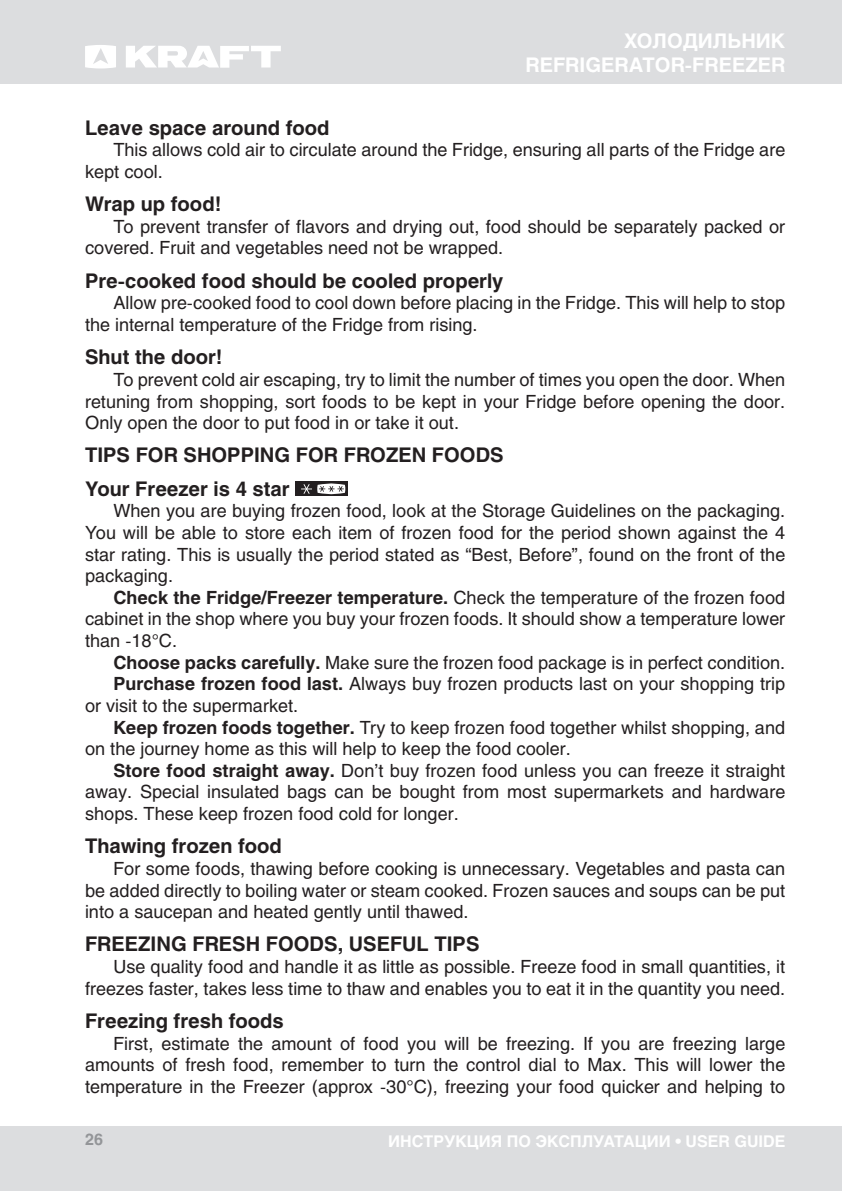
<style>
.page{position:relative;width:842px;height:1191px;background:#fff}
.page>*{position:absolute;margin:0;border:0;box-sizing:border-box;transform-origin:0 0}
.ZAG{font:700 20px "Helios C";color:#231f20}
.t1{font:700 20px/24px "Helios C";color:#fff;text-align:right}
.text_osn{font:18px/21.6px "Helios C";color:#231f20;text-align:justify}
.t2{font:700 16px "Helios C";color:#fff}
.t3{font:700 16px "Helios C";color:#939598}
.s1{font-weight:700}
</style>
<div class="page">
<div style="left:0;top:0;width:842px;height:84px;background:#dcdddf"></div>
<div style="left:0;top:1125px;width:842px;height:66px;background:#dcdddf"></div>
<svg style="left:85px;top:45px;width:31px;height:23px"></svg>
<svg style="left:126px;top:46px;width:155px;height:22px"></svg>
<div style="left:295px;top:481px;width:53px;height:15px;background:#231f20"></div>
<svg style="left:301px;top:483px;width:44px;height:11px"></svg>
<p class="t1" style="left:525px;top:29px;width:261px">ХОЛОДИЛЬНИК<br>REFRIGERATOR-FREEZER</p>
<p class="ZAG" style="left:85px;top:116px;width:246px">Leave space around food</p>
<p class="text_osn" style="left:85px;top:139px;width:702px;text-indent:28px">This allows cold air to circulate around the Fridge, ensuring all parts of the Fridge are kept cool.</p>
<p class="ZAG" style="left:85px;top:192px;width:138px">Wrap up food!</p>
<p class="text_osn" style="left:85px;top:215px;width:702px;text-indent:28px">To prevent transfer of flavors and drying out, food should be separately packed or covered. Fruit and vegetables need not be wrapped.</p>
<p class="ZAG" style="left:85px;top:269px;width:420px">Pre-cooked food should be cooled properly</p>
<p class="text_osn" style="left:85px;top:292px;width:702px;text-indent:28px">Allow pre-cooked food to cool down before placing in the Fridge. This will help to stop the internal temperature of the Fridge from rising.</p>
<p class="ZAG" style="left:85px;top:345px;width:139px">Shut the door!</p>
<p class="text_osn" style="left:85px;top:368px;width:702px;text-indent:28px">To prevent cold air escaping, try to limit the number of times you open the door. When retuning from shopping, sort foods to be kept in your Fridge before opening the door.<br>Only open the door to put food in or take it out.</p>
<p class="ZAG" style="left:85px;top:444px;width:420px">TIPS FOR SHOPPING FOR FROZEN FOODS</p>
<p class="ZAG" style="left:85px;top:477px;width:206px">Your Freezer is 4 star</p>
<p class="text_osn" style="left:85px;top:500px;width:702px;text-indent:28px">When you are buying frozen food, look at the Storage Guidelines on the packaging.<br>You will be able to store each item of frozen food for the period shown against the 4 star rating. This is usually the period stated as “Best, Before”, found on the front of the packaging.</p>
<p class="text_osn" style="left:85px;top:586px;width:702px;text-indent:28px"><span class="s1">Check the Fridge/Freezer temperature.</span> Check the temperature of the frozen food cabinet in the shop where you buy your frozen foods. It should show a temperature lower than -18°C.</p>
<p class="text_osn" style="left:113px;top:651px;width:673px"><span class="s1">Choose packs carefully.</span> Make sure the frozen food package is in perfect condition.</p>
<p class="text_osn" style="left:85px;top:673px;width:702px;text-indent:28px"><span class="s1">Purchase frozen food last.</span> Always buy frozen products last on your shopping trip or visit to the supermarket.</p>
<p class="text_osn" style="left:85px;top:716px;width:702px;text-indent:28px"><span class="s1">Keep frozen foods together.</span> Try to keep frozen food together whilst shopping, and on the journey home as this will help to keep the food cooler.</p>
<p class="text_osn" style="left:85px;top:759px;width:702px;text-indent:28px"><span class="s1">Store food straight away.</span> Don’t buy frozen food unless you can freeze it straight away. Special insulated bags can be bought from most supermarkets and hardware shops. These keep frozen food cold for longer.</p>
<p class="ZAG" style="left:85px;top:834px;width:198px">Thawing frozen food</p>
<p class="text_osn" style="left:85px;top:857px;width:702px;text-indent:28px">For some foods, thawing before cooking is unnecessary. Vegetables and pasta can be added directly to boiling water or steam cooked. Frozen sauces and soups can be put into a saucepan and heated gently until thawed.</p>
<p class="ZAG" style="left:85px;top:932px;width:396px">FREEZING FRESH FOODS, USEFUL TIPS</p>
<p class="text_osn" style="left:85px;top:955px;width:702px;text-align:right">Use quality food and handle it as little as possible. Freeze food in small quantities, it freezes faster, takes less time to thaw and enables you to eat it in the quantity you need.</p>
<p class="ZAG" style="left:85px;top:1009px;width:200px">Freezing fresh foods</p>
<p class="text_osn" style="left:85px;top:1032px;width:702px;text-indent:28px">First, estimate the amount of food you will be freezing. If you are freezing large amounts of fresh food, remember to turn the control dial to Max. This will lower the temperature in the Freezer (approx -30°C), freezing your food quicker and helping to</p>
<p class="t3" style="left:85px;top:1130px;width:19px">26</p>
<p class="t2" style="left:388px;top:1131px;width:399px">ИНСТРУКЦИЯ ПО ЭКСПЛУАТАЦИИ • USER GUIDE</p>
</div>
